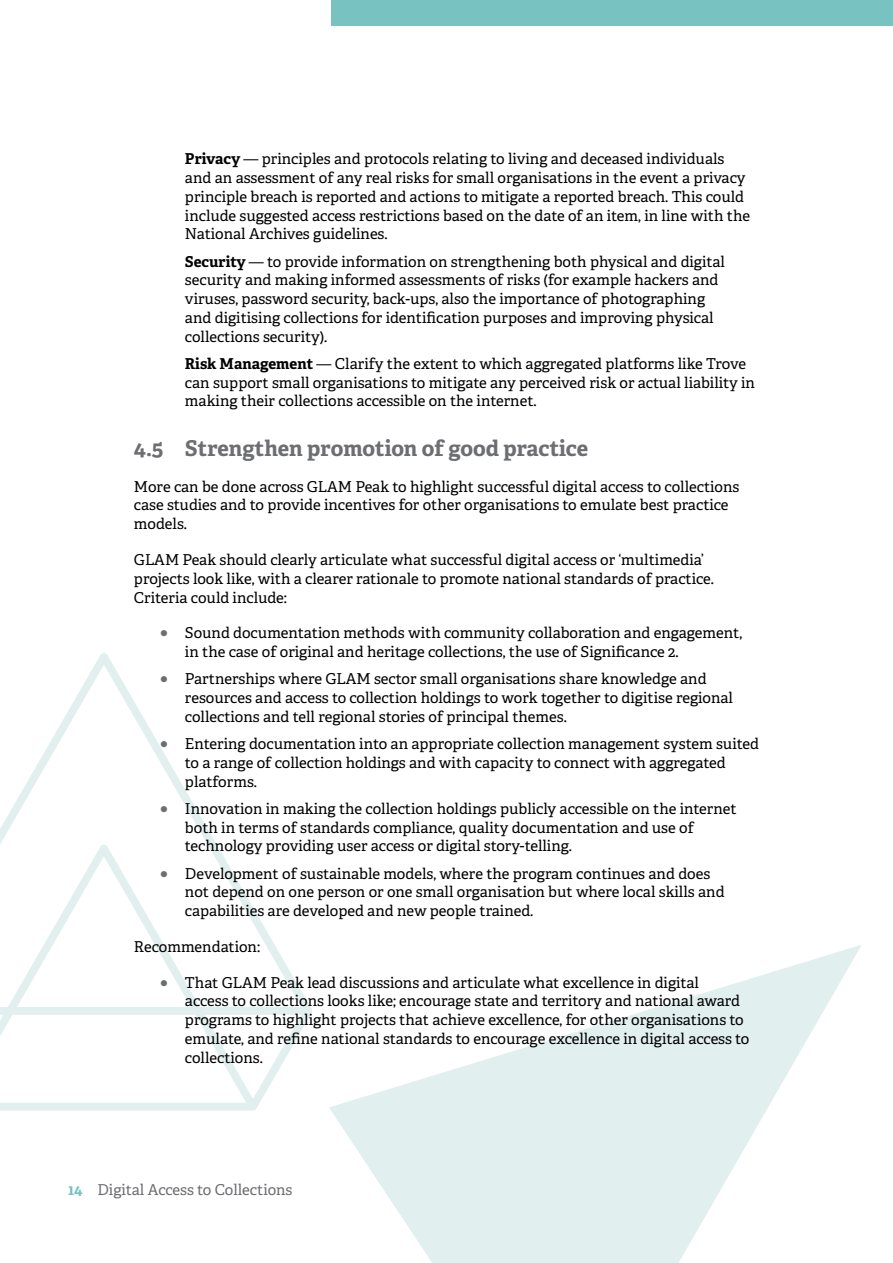
<style>
.page{position:relative;width:893px;height:1263px;background:#fff}
.page>*{position:absolute;margin:0;border:0;box-sizing:border-box;transform-origin:0 0}
.t1{font:700 21.75px "Adelle PE";color:#6d6e71}
.t2{font:15px/18.8px "Adelle PE";color:#000}
.t3{font:15px "Adelle PE";color:#6d6e71}
.s1{font-weight:700}
.s2{color:#6d6e71}
.s3{font-weight:700;color:#78c2c2}
</style>
<div class="page">
<div style="left:332px;top:0;width:561px;height:26px;background:#78c2c2"></div>
<svg style="left:0;top:653px;width:312px;height:457px"></svg>
<svg style="left:329px;top:945px;width:532px;height:318px;fill:#e1efef"></svg>
<p class="t2" style="left:185px;top:149px;width:567px"><span class="s1">Privacy</span> — principles and protocols relating to living and deceased individuals and an assessment of any real risks for small organisations in the event a privacy principle breach is reported and actions to mitigate a reported breach. This could include suggested access restrictions based on the date of an item, in line with the National Archives guidelines.</p>
<p class="t2" style="left:185px;top:251px;width:542px"><span class="s1">Security</span> — to provide information on strengthening both physical and digital security and making informed assessments of risks (for example hackers and viruses, password security, back-ups, also the importance of photographing and digitising collections for identification purposes and improving physical collections security).</p>
<p class="t2" style="left:185px;top:354px;width:572px"><span class="s1">Risk Management</span> — Clarify the extent to which aggregated platforms like Trove can support small organisations to mitigate any perceived risk or actual liability in making their collections accessible on the internet.</p>
<h1 class="t1" style="left:134px;top:432px;width:456px">4.5 Strengthen promotion of good practice</h1>
<p class="t2" style="left:134px;top:476px;width:607px">More can be done across GLAM Peak to highlight successful digital access to collections case studies and to provide incentives for other organisations to emulate best practice models.</p>
<p class="t2" style="left:134px;top:550px;width:582px">GLAM Peak should clearly articulate what successful digital access or ‘multimedia’ projects look like, with a clearer rationale to promote national standards of practice.<br>Criteria could include:</p>
<p class="t2" style="left:185px;top:623px;width:559px;text-indent:-26px"><span class="s2">○</span> Sound documentation methods with community collaboration and engagement, in the case of original and heritage collections, the use of Significance 2.</p>
<p class="t2" style="left:185px;top:669px;width:550px;text-indent:-26px"><span class="s2">○</span> Partnerships where GLAM sector small organisations share knowledge and resources and access to collection holdings to work together to digitise regional collections and tell regional stories of principal themes.</p>
<p class="t2" style="left:185px;top:734px;width:576px;text-indent:-26px"><span class="s2">○</span> Entering documentation into an appropriate collection management system suited to a range of collection holdings and with capacity to connect with aggregated platforms.</p>
<p class="t2" style="left:185px;top:798px;width:553px;text-indent:-26px"><span class="s2">○</span> Innovation in making the collection holdings publicly accessible on the internet both in terms of standards compliance, quality documentation and use of technology providing user access or digital story-telling.</p>
<p class="t2" style="left:185px;top:863px;width:541px;text-indent:-26px"><span class="s2">○</span> Development of sustainable models, where the program continues and does not depend on one person or one small organisation but where local skills and capabilities are developed and new people trained.</p>
<p class="t2" style="left:134px;top:936px;width:128px">Recommendation:</p>
<p class="t2" style="left:185px;top:972px;width:566px;text-indent:-26px"><span class="s2">○</span> That GLAM Peak lead discussions and articulate what excellence in digital<br>access to collections looks like; encourage state and territory and national award programs to highlight projects that achieve excellence, for other organisations to emulate, and refine national standards to encourage excellence in digital access to collections.</p>
<p class="t3" style="left:68px;top:1179px;width:226px"><span class="s3">14</span> Digital Access to Collections</p>
</div>
